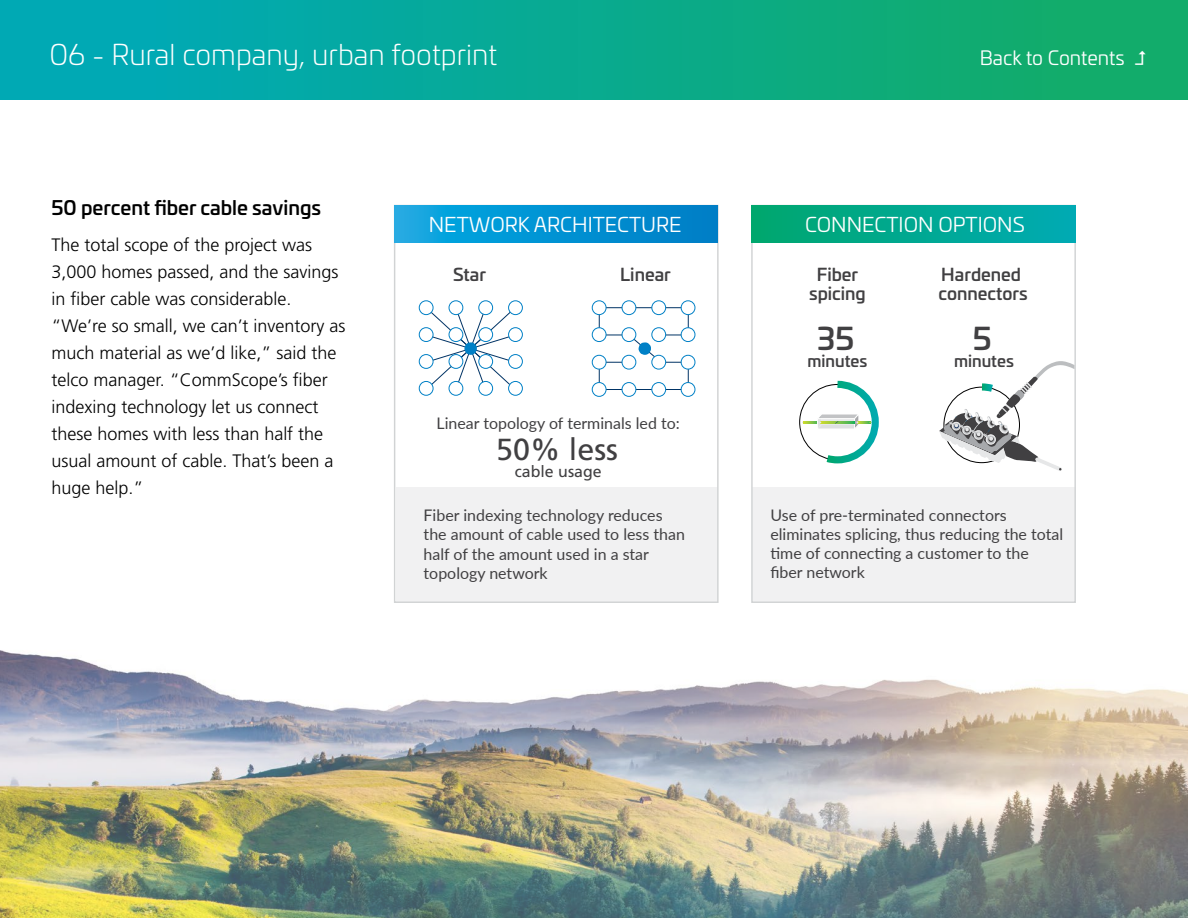
<style>
.page{position:relative;width:1188px;height:918px;background:#fff}
.page>*{position:absolute;margin:0;border:0;box-sizing:border-box;transform-origin:0 0}
.t1{font:30.45px "Frutiger";color:#414042}
.t2{font:500 30.45px "Univia Pro";color:#414042}
.t3{font:300 28.5px "Univia Pro";color:#fff}
.t4{font:20.25px "Univia Pro";color:#fff}
.t5{font:500 19.5px "Univia Pro";color:#000}
.t6{font:19.5px "Univia Pro";color:#fff}
.t7{font:300 18px/27px "Frutiger LT Pro";color:#000}
.t8{font:500 17.4px/18.8px "Univia Pro";color:#414042;text-align:center}
.t9{font:500 16.05px "Univia Pro";color:#414042}
.t10{font:15.9px/19.2px "Lato";color:#414042}
.t11{font:15.9px "Frutiger";color:#414042}
</style>
<div class="page">
<div style="left:0;top:0;width:1188px;height:99px;background:linear-gradient(to right,#00a9bb,#14ac63)"></div>
<div style="left:752px;top:487px;width:323px;height:115px;background:#f1f1f2"></div>
<div style="left:397px;top:487px;width:321px;height:115px;background:#f1f1f2"></div>
<div style="left:752px;top:206px;width:323px;height:36px;background:linear-gradient(to right,#00a76e,#00aab4)"></div>
<svg style="left:425px;top:306px;width:91px;height:85px"></svg>
<svg style="left:395px;top:206px;width:323px;height:36px;background:#0393d3"></svg>
<svg style="left:939px;top:361px;width:135px;height:110px"></svg>
<svg style="left:802px;top:380px;width:77px;height:84px"></svg>
<svg style="left:598px;top:307px;width:91px;height:83px"></svg>
<div style="left:419px;top:301px;width:14px;height:14px;background:#fff;border-radius:50%"></div>
<div style="left:419px;top:300px;width:14px;height:15px;border:1px solid #0080c6;border-radius:50%"></div>
<div style="left:449px;top:301px;width:14px;height:14px;background:#fff;border-radius:50%"></div>
<div style="left:449px;top:300px;width:14px;height:15px;border:1px solid #0080c6;border-radius:50%"></div>
<div style="left:479px;top:301px;width:14px;height:14px;background:#fff;border-radius:50%"></div>
<div style="left:478px;top:300px;width:15px;height:15px;border:1px solid #0080c6;border-radius:50%"></div>
<div style="left:509px;top:301px;width:13px;height:14px;background:#fff;border-radius:50%"></div>
<div style="left:508px;top:300px;width:15px;height:15px;border:1px solid #0080c6;border-radius:50%"></div>
<div style="left:592px;top:301px;width:14px;height:14px;background:#fff;border-radius:50%"></div>
<div style="left:592px;top:300px;width:14px;height:15px;border:1px solid #0080c6;border-radius:50%"></div>
<div style="left:622px;top:301px;width:14px;height:14px;background:#fff;border-radius:50%"></div>
<div style="left:622px;top:300px;width:14px;height:15px;border:1px solid #0080c6;border-radius:50%"></div>
<div style="left:652px;top:301px;width:14px;height:14px;background:#fff;border-radius:50%"></div>
<div style="left:651px;top:300px;width:15px;height:15px;border:1px solid #0080c6;border-radius:50%"></div>
<div style="left:681px;top:301px;width:14px;height:14px;background:#fff;border-radius:50%"></div>
<div style="left:681px;top:300px;width:14px;height:15px;border:1px solid #0080c6;border-radius:50%"></div>
<div style="left:592px;top:328px;width:14px;height:14px;background:#fff;border-radius:50%"></div>
<div style="left:592px;top:327px;width:14px;height:15px;border:1px solid #0080c6;border-radius:50%"></div>
<div style="left:622px;top:328px;width:14px;height:14px;background:#fff;border-radius:50%"></div>
<div style="left:622px;top:327px;width:14px;height:15px;border:1px solid #0080c6;border-radius:50%"></div>
<div style="left:652px;top:328px;width:14px;height:14px;background:#fff;border-radius:50%"></div>
<div style="left:651px;top:327px;width:15px;height:15px;border:1px solid #0080c6;border-radius:50%"></div>
<div style="left:681px;top:328px;width:14px;height:14px;background:#fff;border-radius:50%"></div>
<div style="left:681px;top:327px;width:14px;height:15px;border:1px solid #0080c6;border-radius:50%"></div>
<div style="left:592px;top:355px;width:14px;height:14px;background:#fff;border-radius:50%"></div>
<div style="left:592px;top:355px;width:14px;height:14px;border:1px solid #0080c6;border-radius:50%"></div>
<div style="left:622px;top:355px;width:14px;height:14px;background:#fff;border-radius:50%"></div>
<div style="left:622px;top:355px;width:14px;height:14px;border:1px solid #0080c6;border-radius:50%"></div>
<div style="left:652px;top:355px;width:14px;height:14px;background:#fff;border-radius:50%"></div>
<div style="left:651px;top:355px;width:15px;height:14px;border:1px solid #0080c6;border-radius:50%"></div>
<div style="left:681px;top:355px;width:14px;height:14px;background:#fff;border-radius:50%"></div>
<div style="left:681px;top:355px;width:14px;height:14px;border:1px solid #0080c6;border-radius:50%"></div>
<div style="left:592px;top:383px;width:14px;height:13px;background:#fff;border-radius:50%"></div>
<div style="left:592px;top:382px;width:14px;height:15px;border:1px solid #0080c6;border-radius:50%"></div>
<div style="left:622px;top:383px;width:14px;height:13px;background:#fff;border-radius:50%"></div>
<div style="left:622px;top:382px;width:14px;height:15px;border:1px solid #0080c6;border-radius:50%"></div>
<div style="left:652px;top:383px;width:14px;height:13px;background:#fff;border-radius:50%"></div>
<div style="left:651px;top:382px;width:15px;height:15px;border:1px solid #0080c6;border-radius:50%"></div>
<div style="left:681px;top:383px;width:14px;height:13px;background:#fff;border-radius:50%"></div>
<div style="left:681px;top:382px;width:14px;height:15px;border:1px solid #0080c6;border-radius:50%"></div>
<div style="left:419px;top:328px;width:14px;height:14px;background:#fff;border-radius:50%"></div>
<div style="left:419px;top:327px;width:14px;height:15px;border:1px solid #0080c6;border-radius:50%"></div>
<div style="left:449px;top:328px;width:14px;height:14px;background:#fff;border-radius:50%"></div>
<div style="left:449px;top:327px;width:14px;height:15px;border:1px solid #0080c6;border-radius:50%"></div>
<div style="left:479px;top:328px;width:14px;height:14px;background:#fff;border-radius:50%"></div>
<div style="left:478px;top:327px;width:15px;height:15px;border:1px solid #0080c6;border-radius:50%"></div>
<div style="left:509px;top:328px;width:13px;height:14px;background:#fff;border-radius:50%"></div>
<div style="left:508px;top:327px;width:15px;height:15px;border:1px solid #0080c6;border-radius:50%"></div>
<div style="left:419px;top:355px;width:14px;height:13px;background:#fff;border-radius:50%"></div>
<div style="left:419px;top:354px;width:14px;height:15px;border:1px solid #0080c6;border-radius:50%"></div>
<div style="left:449px;top:355px;width:14px;height:13px;background:#fff;border-radius:50%"></div>
<div style="left:449px;top:354px;width:14px;height:15px;border:1px solid #0080c6;border-radius:50%"></div>
<div style="left:479px;top:355px;width:14px;height:13px;background:#fff;border-radius:50%"></div>
<div style="left:478px;top:354px;width:15px;height:15px;border:1px solid #0080c6;border-radius:50%"></div>
<div style="left:509px;top:355px;width:13px;height:13px;background:#fff;border-radius:50%"></div>
<div style="left:508px;top:354px;width:15px;height:15px;border:1px solid #0080c6;border-radius:50%"></div>
<div style="left:419px;top:381px;width:14px;height:14px;background:#fff;border-radius:50%"></div>
<div style="left:419px;top:381px;width:14px;height:15px;border:1px solid #0080c6;border-radius:50%"></div>
<div style="left:449px;top:381px;width:14px;height:14px;background:#fff;border-radius:50%"></div>
<div style="left:449px;top:381px;width:14px;height:15px;border:1px solid #0080c6;border-radius:50%"></div>
<div style="left:479px;top:381px;width:14px;height:14px;background:#fff;border-radius:50%"></div>
<div style="left:478px;top:381px;width:15px;height:15px;border:1px solid #0080c6;border-radius:50%"></div>
<div style="left:509px;top:381px;width:13px;height:14px;background:#fff;border-radius:50%"></div>
<div style="left:508px;top:381px;width:15px;height:15px;border:1px solid #0080c6;border-radius:50%"></div>
<img style="left:0;top:650px;width:1188px;height:268px">
<svg style="left:1135px;top:51px;width:11px;height:14px"></svg>
<h2 class="t3" style="left:49px;top:35px;width:449px">06 - Rural company, urban footprint</h2>
<p class="t6" style="left:980px;top:44px;width:147px">Back to Contents</p>
<p class="t5" style="left:52px;top:193px;width:271px">50 percent fiber cable savings</p>
<p class="t7" style="left:52px;top:231px;width:296px">The total scope of the project was<br>3,000 homes passed, and the savings in fiber cable was considerable. “We’re so small, we can’t inventory as much material as we’d like,” said the telco manager. “CommScope’s fiber indexing technology let us connect these homes with less than half the usual amount of cable. That’s been a huge help.”</p>
<p class="t4" style="left:429px;top:210px;width:254px">NETWORK ARCHITECTURE</p>
<p class="t4" style="left:805px;top:210px;width:221px">CONNECTION OPTIONS</p>
<p class="t8" style="left:809px;top:264px;width:58px">Fiber spicing</p>
<p class="t8" style="left:453px;top:264px;width:34px">Star</p>
<p class="t8" style="left:620px;top:264px;width:52px">Linear</p>
<p class="t8" style="left:938px;top:264px;width:91px;text-align:left">Hardened connectors</p>
<p class="t10" style="left:437px;top:413px;width:245px">Linear topology of terminals led to:</p>
<h1 class="t1" style="left:496px;top:431px;width:123px">50% less</h1>
<p class="t11" style="left:515px;top:462px;width:88px">cable usage</p>
<p class="t10" style="left:424px;top:505px;width:263px">Fiber indexing technology reduces the amount of cable used to less than half of the amount used in a star topology network</p>
<h1 class="t2" style="left:817px;top:315px;width:39px">35</h1>
<p class="t9" style="left:808px;top:348px;width:61px">minutes</p>
<h1 class="t2" style="left:973px;top:315px;width:20px">5</h1>
<p class="t9" style="left:954px;top:348px;width:61px">minutes</p>
<p class="t10" style="left:770px;top:505px;width:294px">Use of pre-terminated connectors eliminates splicing, thus reducing the total time of connecting a customer to the fiber network</p>
</div>
